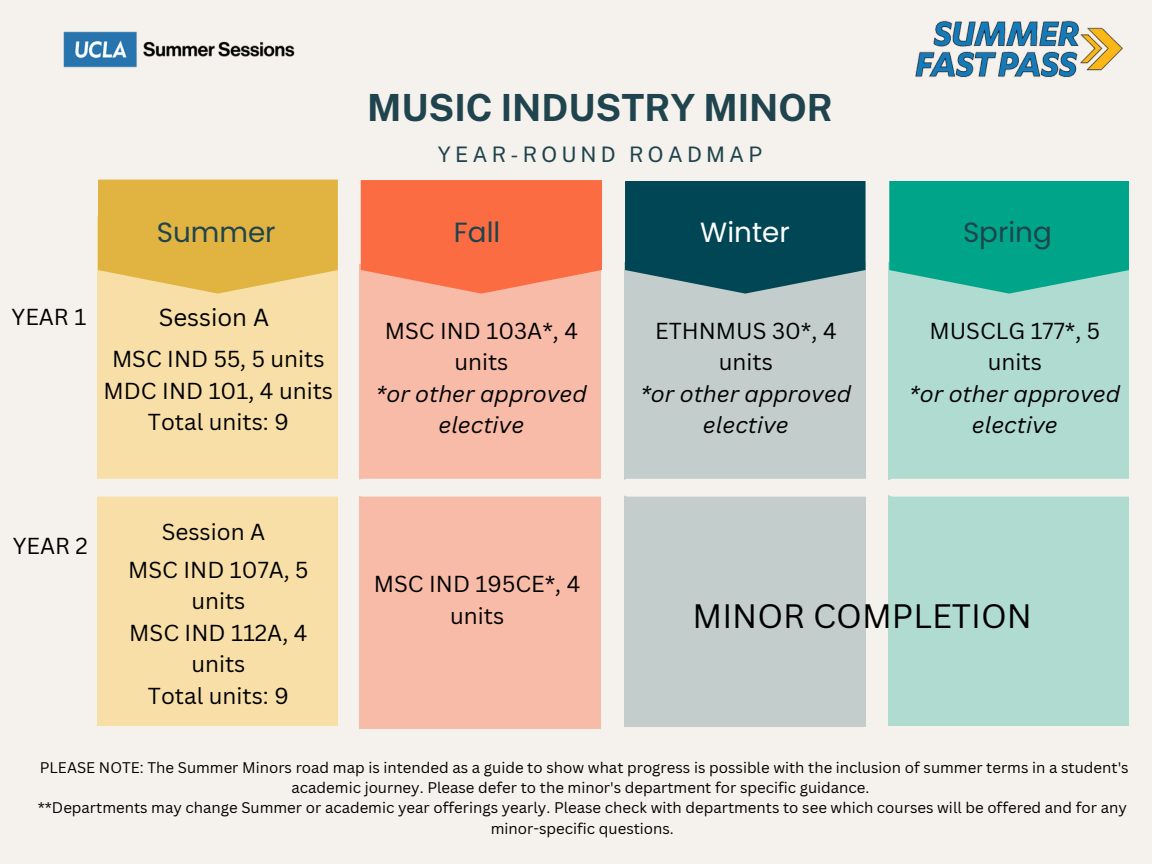
<style>
.page{position:relative;width:1152px;height:864px;background:#f5f1ec}
.page>*{position:absolute;margin:0;border:0;box-sizing:border-box;transform-origin:0 0}
.t1{font:700 37.35px "Public Sans";color:#1f444d}
.t2{font:33px "Canva Sans";color:#000}
.t3{font:27.75px "Poppins";color:#1f444d}
.t4{font:27.75px "Poppins";color:#fff}
.t5{font:24px "Canva Sans";color:#000}
.t6{font:22.5px/31.5px "Canva Sans";color:#000;text-align:center}
.t7{font:italic 22.5px/31.5px "Canva Sans";color:#000;text-align:center}
.t8{font:21.3px "Public Sans";letter-spacing:.195em;color:#1f444d}
.t9{font:15px/20.2px "Canva Sans";color:#000;text-align:center}
.s1{font-style:normal}
</style>
<div class="page">
<div style="left:624px;top:262px;width:242px;height:464px;background:#c2cdcc"></div>
<svg style="left:625px;top:181px;width:241px;height:113px;background:#155461"></svg>
<div style="left:889px;top:262px;width:240px;height:464px;background:#b0dbd0"></div>
<svg style="left:889px;top:181px;width:240px;height:113px;background:#14ab91"></svg>
<div style="left:97px;top:216px;width:241px;height:510px;background:#f7dfa7"></div>
<svg style="left:98px;top:180px;width:240px;height:114px;background:#e3b84b"></svg>
<div style="left:359px;top:265px;width:242px;height:464px;background:#f7bba8"></div>
<svg style="left:361px;top:180px;width:241px;height:114px;background:#fb744d"></svg>
<div style="left:89px;top:479px;width:268px;height:18px;background:#f5f1ec;border-radius:9px"></div>
<div style="left:354px;top:479px;width:268px;height:18px;background:#f5f1ec;border-radius:9px"></div>
<div style="left:619px;top:479px;width:268px;height:18px;background:#f5f1ec;border-radius:9px"></div>
<div style="left:885px;top:479px;width:267px;height:18px;background:#f5f1ec;border-radius:9px"></div>
<img style="left:63px;top:31px;width:232px;height:37px">
<img style="left:915px;top:20px;width:208px;height:58px">
<h6 class="t1" style="left:367px;top:86px;width:467px">MUSIC INDUSTRY MINOR</h6>
<p class="t8" style="left:438px;top:141px;width:326px">YEAR-ROUND ROADMAP</p>
<h3 class="t3" style="left:157px;top:212px;width:120px">Summer</h3>
<h3 class="t3" style="left:454px;top:212px;width:48px">Fall</h3>
<h3 class="t4" style="left:700px;top:212px;width:91px">Winter</h3>
<h3 class="t3" style="left:963px;top:212px;width:90px">Spring</h3>
<h5 class="t6" style="left:12px;top:300px;width:76px">YEAR 1</h5>
<h5 class="t5" style="left:159px;top:300px;width:112px">Session A</h5>
<h5 class="t6" style="left:104px;top:343px;width:231px">MSC IND 55, 5 units<br>MDC IND 101, 4 units<br>Total units: 9</h5>
<h5 class="t7" style="left:376px;top:314px;width:213px"><span class="s1">MSC IND 103A*, 4 units<br></span>*or other approved elective</h5>
<p class="t7" style="left:640px;top:314px;width:213px"><span class="s1">ETHNMUS 30*, 4 units<br></span>*or other approved elective</p>
<p class="t7" style="left:909px;top:314px;width:213px"><span class="s1">MUSCLG 177*, 5 units<br></span>*or other approved elective</p>
<h5 class="t6" style="left:13px;top:529px;width:77px">YEAR 2</h5>
<p class="t6" style="left:162px;top:515px;width:105px">Session A</p>
<p class="t6" style="left:128px;top:553px;width:182px">MSC IND 107A, 5 units<br>MSC IND 112A, 4 units<br>Total units: 9</p>
<h4 class="t6" style="left:374px;top:568px;width:208px">MSC IND 195CE*, 4 units</h4>
<h4 class="t2" style="left:693px;top:593px;width:341px">MINOR COMPLETION</h4>
<h5 class="t9" style="left:40px;top:757px;width:1091px">PLEASE NOTE: The Summer Minors road map is intended as a guide to show what progress is possible with the inclusion of summer terms in a student's academic journey. Please defer to the minor's department for specific guidance.</h5>
<h5 class="t9" style="left:38px;top:797px;width:1091px">**Departments may change Summer or academic year offerings yearly. Please check with departments to see which courses will be offered and for any minor-specific questions.</h5>
</div>
